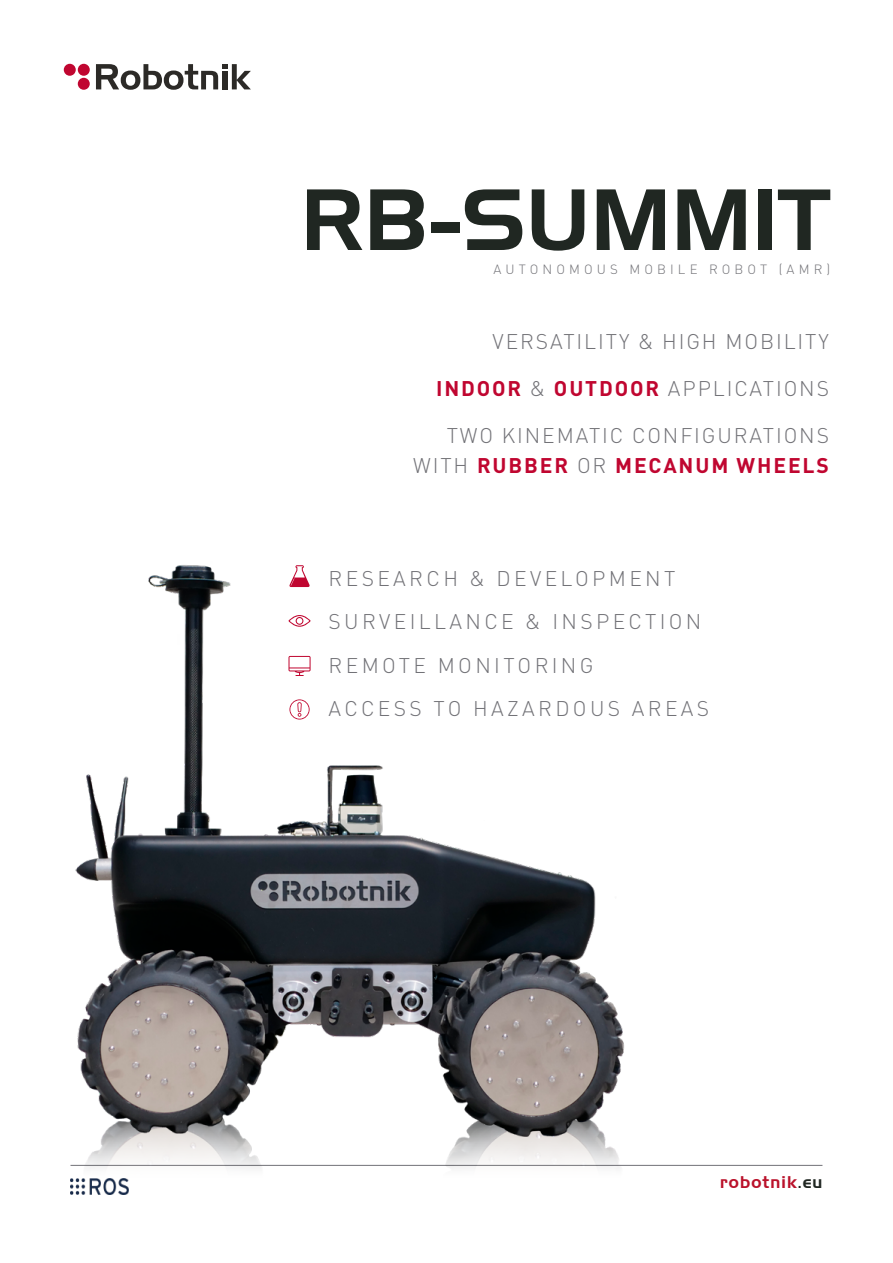
<style>
.page{position:relative;width:893px;height:1263px;background:#fff}
.page>*{position:absolute;margin:0;border:0;box-sizing:border-box;transform-origin:0 0}
.t1{font:84.45px "Handel Gothic BT";color:#202722}
.t2{font:300 21px/43.7px "DIN Pro";letter-spacing:.16em;color:#727277}
.t3{font:300 21px/30px "DIN Pro";letter-spacing:.09em;color:#727277;text-align:right}
.t4{font:700 21px "DIN Pro";letter-spacing:.09em;color:#c00630}
.t5{font:16.5px "Handel Gothic BT";letter-spacing:.07em;color:#ba122b}
.t6{font:300 13.2px "DIN Pro";letter-spacing:.31em;color:#727277}
.s1{font-weight:300;color:#727277}
.s2{font-weight:700;color:#c00630}
.s3{color:#202722}
</style>
<div class="page">
<img style="left:70px;top:1178px;width:1px;height:16px">
<hr style="left:70px;top:1165px;width:752px;height:1px;background:#727277">
<svg style="left:96px;top:64px;width:155px;height:26px"></svg>
<div style="left:78px;top:64px;width:12px;height:12px;background:#c00630;border-radius:50%"></div>
<div style="left:78px;top:78px;width:12px;height:12px;background:#c00630;border-radius:50%"></div>
<div style="left:64px;top:64px;width:12px;height:12px;background:#c00630;border-radius:50%"></div>
<img style="left:71px;top:1142px;width:562px;height:53px">
<img style="left:75px;top:565px;width:549px;height:577px">
<h1 class="t1" style="left:301px;top:169px;width:531px">RB-SUMMIT</h1>
<p class="t6" style="left:493px;top:259px;width:338px">AUTONOMOUS MOBILE ROBOT (AMR)</p>
<p class="t3" style="left:493px;top:325px;width:338px">VERSATILITY &amp; HIGH MOBILITY</p>
<p class="t4" style="left:436px;top:371px;width:394px">INDOOR <span class="s1">&amp;</span> OUTDOOR <span class="s1">APPLICATIONS</span></p>
<p class="t3" style="left:413px;top:419px;width:417px">TWO KINEMATIC CONFIGURATIONS<br>WITH <span class="s2">RUBBER</span> OR <span class="s2">MECANUM WHEELS</span></p>
<p class="t2" style="left:329px;top:554px;width:382px">RESEARCH &amp; DEVELOPMENT<br>SURVEILLANCE &amp; INSPECTION<br>REMOTE MONITORING<br>ACCESS TO HAZARDOUS AREAS</p>
<p class="t5" style="left:720px;top:1172px;width:104px">robotnik<span class="s3">.eu</span></p>
</div>
